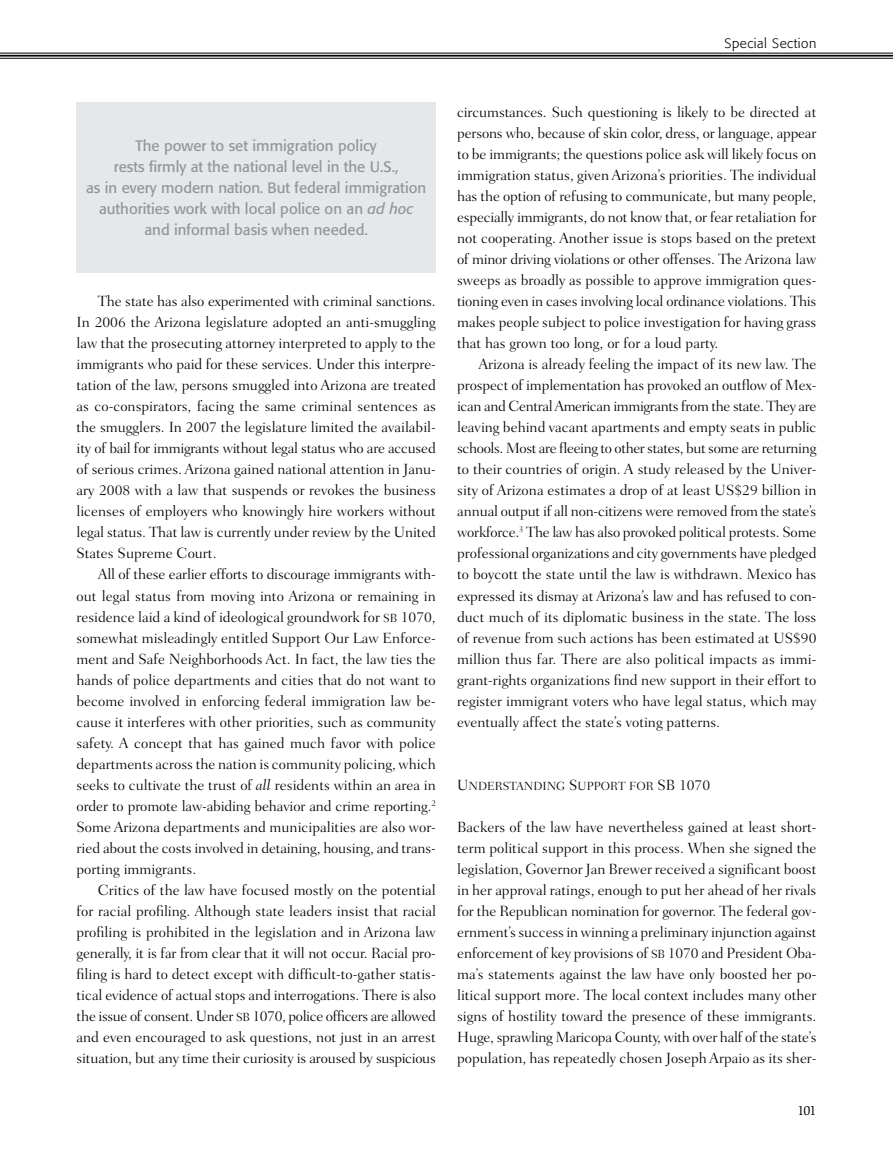
<style>
.page{position:relative;width:893px;height:1149px;background:#fff}
.page>*{position:absolute;margin:0;border:0;box-sizing:border-box;transform-origin:0 0}
.t1{font:300 15px/21px "Fairfield LH";color:#000;text-align:justify}
.t2{font:15px/21px "Formata";color:#939598;text-align:center}
.t3{font:300 15px "Fairfield LH";letter-spacing:-.025em;color:#000}
.t4{font:300 15px "Fairfield LH";letter-spacing:-.02em;color:#000}
.t5{font:300 13.5px "Formata";letter-spacing:.04em;color:#000}
.t6{font:13.5px "Slimbach";color:#000}
.t7{font:12px "Fairfield LH Light SC800";color:#000}
.s1{font-style:italic}
.s2{font-family:"Fairfield LH Light SC800";font-weight:400;font-size:12px}
.s3{font-size:15px}
.s4{font-family:"Fairfield LH";font-weight:300;font-size:15px}
</style>
<div class="page">
<hr style="left:0;top:53px;width:893px;height:1px;background:#000">
<hr style="left:0;top:55px;width:893px;height:2px;background:#000">
<hr style="left:0;top:58px;width:893px;height:1px;background:#000">
<div style="left:77px;top:102px;width:359px;height:170px;background:#e6e7e8"></div>
<p class="t5" style="left:724px;top:35px;width:93px">Special Section</p>
<p class="t2" style="left:86px;top:135px;width:342px">The power to set immigration policy<br>rests firmly at the national level in the U.S.,<br>as in every modern nation. But federal immigration authorities work with local police on an <span class="s1">ad hoc </span>and informal basis when needed.</p>
<p class="t1" style="left:98px;top:291px;width:340px">The state has also experimented with criminal sanctions.</p>
<p class="t1" style="left:77px;top:312px;width:361px">In 2006 the Arizona legislature adopted an anti-smuggling</p>
<p class="t1" style="left:77px;top:333px;width:361px">law that the prosecuting attorney interpreted to apply to the</p>
<p class="t1" style="left:77px;top:354px;width:361px">immigrants who paid for these services. Under this interpre-</p>
<p class="t1" style="left:77px;top:375px;width:361px">tation of the law, persons smuggled into Arizona are treated</p>
<p class="t1" style="left:77px;top:396px;width:361px">as co-conspirators, facing the same criminal sentences as</p>
<p class="t1" style="left:77px;top:417px;width:361px">the smugglers. In 2007 the legislature limited the availabil-</p>
<p class="t4" style="left:77px;top:440px;width:361px">ity of bail for immigrants without legal status who are accused</p>
<p class="t1" style="left:77px;top:459px;width:361px">of serious crimes. Arizona gained national attention in Janu-</p>
<p class="t1" style="left:77px;top:480px;width:361px">ary 2008 with a law that suspends or revokes the business</p>
<p class="t1" style="left:77px;top:501px;width:361px">licenses of employers who knowingly hire workers without</p>
<p class="t1" style="left:77px;top:522px;width:361px">legal status. That law is currently under review by the United</p>
<p class="t1" style="left:77px;top:543px;width:141px">States Supreme Court.</p>
<p class="t1" style="left:98px;top:564px;width:340px">All of these earlier efforts to discourage immigrants with-</p>
<p class="t1" style="left:77px;top:585px;width:361px">out legal status from moving into Arizona or remaining in</p>
<p class="t1" style="left:77px;top:606px;width:361px">residence laid a kind of ideological groundwork for <span class="s2">SB</span> 1070,</p>
<p class="t1" style="left:77px;top:627px;width:361px">somewhat misleadingly entitled Support Our Law Enforce-</p>
<p class="t1" style="left:77px;top:648px;width:361px">ment and Safe Neighborhoods Act. In fact, the law ties the</p>
<p class="t1" style="left:77px;top:669px;width:361px">hands of police departments and cities that do not want to</p>
<p class="t1" style="left:77px;top:690px;width:361px">become involved in enforcing federal immigration law be-</p>
<p class="t1" style="left:77px;top:711px;width:361px">cause it interferes with other priorities, such as community</p>
<p class="t1" style="left:77px;top:732px;width:361px">safety. A concept that has gained much favor with police</p>
<p class="t1" style="left:77px;top:753px;width:361px">departments across the nation is community policing, which</p>
<p class="t1" style="left:77px;top:774px;width:361px">seeks to cultivate the trust of <span class="s1">all</span> residents within an area in</p>
<p class="t1" style="left:77px;top:795px;width:361px">order to promote law-abiding behavior and crime reporting.<sup>2</sup></p>
<p class="t1" style="left:77px;top:816px;width:361px">Some Arizona departments and municipalities are also wor-</p>
<p class="t1" style="left:77px;top:837px;width:361px">ried about the costs involved in detaining, housing, and trans-</p>
<p class="t1" style="left:77px;top:858px;width:121px">porting immigrants.</p>
<p class="t1" style="left:98px;top:879px;width:339px">Critics of the law have focused mostly on the potential</p>
<p class="t1" style="left:77px;top:900px;width:361px">for racial profiling. Although state leaders insist that racial</p>
<p class="t1" style="left:77px;top:921px;width:361px">profiling is prohibited in the legislation and in Arizona law</p>
<p class="t1" style="left:77px;top:942px;width:361px">generally, it is far from clear that it will not occur. Racial pro-</p>
<p class="t1" style="left:77px;top:963px;width:361px">filing is hard to detect except with difficult-to-gather statis-</p>
<p class="t1" style="left:77px;top:984px;width:361px">tical evidence of actual stops and interrogations. There is also</p>
<p class="t3" style="left:77px;top:1007px;width:361px">the issue of consent. Under <span class="s2">SB</span> 1070, police officers are allowed</p>
<p class="t1" style="left:77px;top:1026px;width:361px">and even encouraged to ask questions, not just in an arrest</p>
<p class="t1" style="left:77px;top:1047px;width:361px">situation, but any time their curiosity is aroused by suspicious</p>
<p class="t1" style="left:457px;top:102px;width:361px">circumstances. Such questioning is likely to be directed at</p>
<p class="t1" style="left:457px;top:123px;width:361px">persons who, because of skin color, dress, or language, appear</p>
<p class="t1" style="left:457px;top:144px;width:361px">to be immigrants; the questions police ask will likely focus on</p>
<p class="t1" style="left:457px;top:165px;width:361px">immigration status, given Arizona’s priorities. The individual</p>
<p class="t1" style="left:457px;top:186px;width:361px">has the option of refusing to communicate, but many people,</p>
<p class="t1" style="left:457px;top:207px;width:361px">especially immigrants, do not know that, or fear retaliation for</p>
<p class="t1" style="left:457px;top:228px;width:361px">not cooperating. Another issue is stops based on the pretext</p>
<p class="t1" style="left:457px;top:249px;width:361px">of minor driving violations or other offenses. The Arizona law</p>
<p class="t1" style="left:457px;top:270px;width:361px">sweeps as broadly as possible to approve immigration ques-</p>
<p class="t1" style="left:457px;top:291px;width:361px">tioning even in cases involving local ordinance violations. This</p>
<p class="t1" style="left:457px;top:312px;width:361px">makes people subject to police investigation for having grass</p>
<p class="t1" style="left:457px;top:333px;width:263px">that has grown too long, or for a loud party.</p>
<p class="t1" style="left:478px;top:354px;width:340px">Arizona is already feeling the impact of its new law. The</p>
<p class="t1" style="left:457px;top:375px;width:361px">prospect of implementation has provoked an outflow of Mex-</p>
<p class="t3" style="left:457px;top:398px;width:361px">ican and Central American immigrants from the state. They are</p>
<p class="t1" style="left:457px;top:417px;width:361px">leaving behind vacant apartments and empty seats in public</p>
<p class="t3" style="left:457px;top:440px;width:361px">schools. Most are fleeing to other states, but some are returning</p>
<p class="t1" style="left:457px;top:459px;width:361px">to their countries of origin. A study released by the Univer-</p>
<p class="t1" style="left:457px;top:480px;width:361px">sity of Arizona estimates a drop of at least US$29 billion in</p>
<p class="t1" style="left:457px;top:501px;width:361px">annual output if all non-citizens were removed from the state’s</p>
<p class="t4" style="left:457px;top:524px;width:361px">workforce.<sup>3</sup> The law has also provoked political protests. Some</p>
<p class="t1" style="left:457px;top:543px;width:361px">professional organizations and city governments have pledged</p>
<p class="t1" style="left:457px;top:564px;width:361px">to boycott the state until the law is withdrawn. Mexico has</p>
<p class="t1" style="left:457px;top:585px;width:361px">expressed its dismay at Arizona’s law and has refused to con-</p>
<p class="t1" style="left:457px;top:606px;width:361px">duct much of its diplomatic business in the state. The loss</p>
<p class="t1" style="left:457px;top:627px;width:361px">of revenue from such actions has been estimated at US$90</p>
<p class="t1" style="left:457px;top:648px;width:361px">million thus far. There are also political impacts as immi-</p>
<p class="t1" style="left:457px;top:669px;width:361px">grant-rights organizations find new support in their effort to</p>
<p class="t1" style="left:457px;top:690px;width:361px">register immigrant voters who have legal status, which may</p>
<p class="t1" style="left:457px;top:711px;width:265px">eventually affect the state’s voting patterns.</p>
<p class="t7" style="left:457px;top:778px;width:255px"><span class="s3">U</span>NDERSTANDING <span class="s3">S</span>UPPORT FOR <span class="s4">sb</span> <span class="s3">1070</span></p>
<p class="t1" style="left:457px;top:816px;width:361px">Backers of the law have nevertheless gained at least short&shy;term political support in this process. When she signed the legislation, Governor Jan Brewer received a significant boost in her approval ratings, enough to put her ahead of her rivals for the Republican nomination for governor. The federal gov&shy;ernment’s success in winning a preliminary injunction against enforcement of key provisions of <span class="s2">SB</span> 1070 and President Oba&shy;ma’s statements against the law have only boosted her po&shy;litical support more. The local context includes many other signs of hostility toward the presence of these immigrants.<br>Huge, sprawling Maricopa County, with over half of the state’s population, has repeatedly chosen Joseph Arpaio as its sher-</p>
<p class="t6" style="left:797px;top:1102px;width:21px">101</p>
</div>
